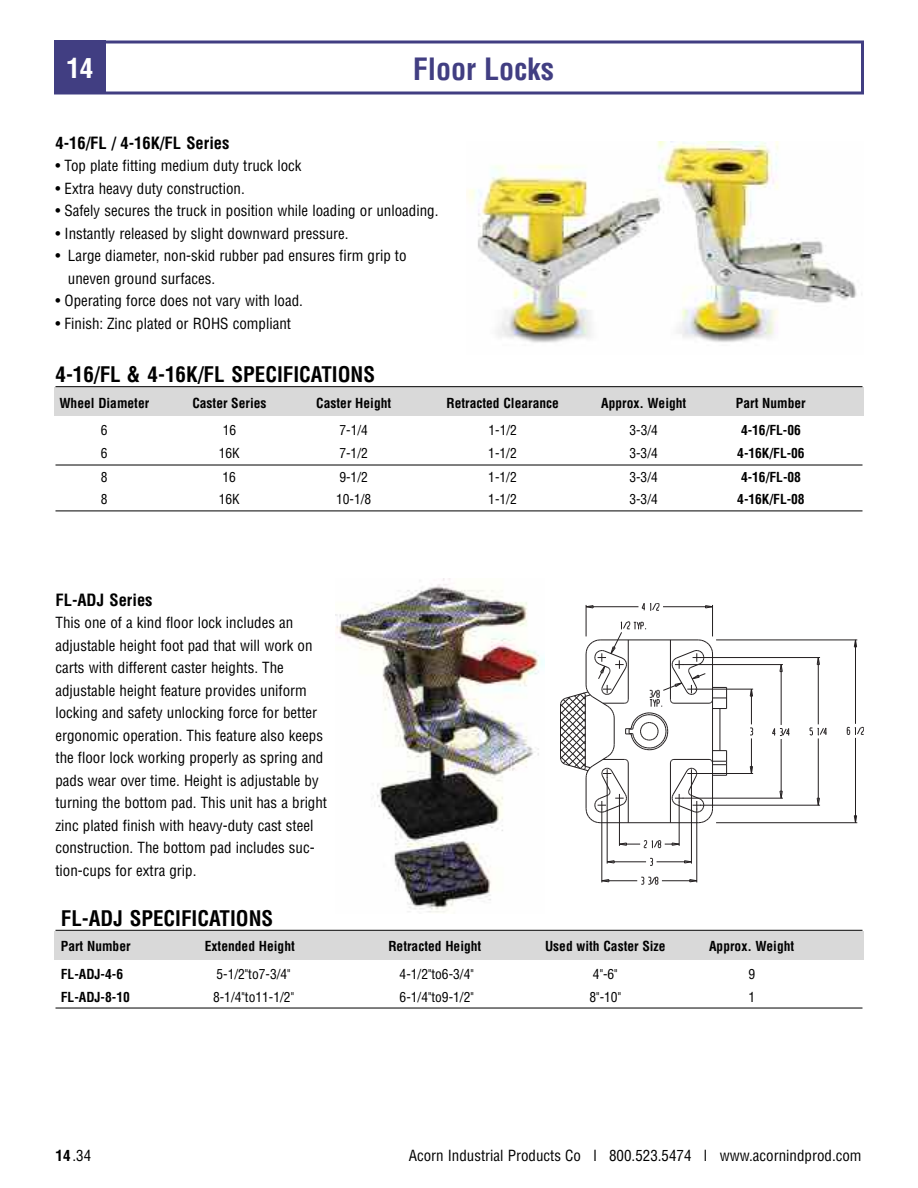
<style>
.page{position:relative;width:918px;height:1188px;background:#fff}
.page>*{position:absolute;margin:0;border:0;box-sizing:border-box;transform-origin:0 0}
.t1{font:700 condensed 30px "Helvetica";color:#413e82}
.t2{font:700 condensed 27px "Helvetica";color:#fff}
.t3{font:700 condensed 21px "Helvetica";color:#000}
.t4{font:700 condensed 16.5px "Helvetica";color:#000}
.t5{font:condensed 15px/22.5px "Helvetica";color:#000}
.t6{font:700 condensed 13.5px "Helvetica";color:#000}
.t7{font:condensed 13.5px "Helvetica";color:#000}
.s1{font-weight:700}
</style>
<div class="page">
<div style="left:54px;top:40px;width:810px;height:54px;border:3px solid #413e82"></div>
<div style="left:54px;top:40px;width:52px;height:54px;background:#413e82"></div>
<img style="left:335px;top:578px;width:210px;height:335px">
<svg style="left:641px;top:603px;width:19px;height:8px"></svg>
<hr style="left:586px;top:605px;width:1px;height:31px;background:#231f20">
<hr style="left:712px;top:605px;width:1px;height:31px;background:#231f20">
<hr style="left:586px;top:606px;width:52px;height:1px;background:#231f20">
<svg style="left:586px;top:605px;width:8px;height:3px"></svg>
<hr style="left:663px;top:606px;width:50px;height:1px;background:#231f20">
<svg style="left:705px;top:605px;width:7px;height:3px"></svg>
<svg style="left:650px;top:858px;width:3px;height:8px"></svg>
<hr style="left:607px;top:777px;width:1px;height:87px;background:#231f20">
<hr style="left:691px;top:777px;width:1px;height:87px;background:#231f20">
<hr style="left:607px;top:862px;width:39px;height:1px;background:#231f20">
<svg style="left:607px;top:860px;width:8px;height:4px"></svg>
<hr style="left:657px;top:862px;width:34px;height:1px;background:#231f20">
<svg style="left:684px;top:860px;width:8px;height:4px"></svg>
<hr style="left:619px;top:802px;width:1px;height:44px;background:#231f20">
<hr style="left:679px;top:802px;width:1px;height:44px;background:#231f20">
<svg style="left:619px;top:840px;width:61px;height:8px"></svg>
<svg style="left:641px;top:877px;width:18px;height:8px"></svg>
<hr style="left:602px;top:809px;width:1px;height:73px;background:#231f20">
<hr style="left:697px;top:809px;width:1px;height:73px;background:#231f20">
<hr style="left:602px;top:880px;width:35px;height:1px;background:#231f20">
<svg style="left:601px;top:879px;width:9px;height:3px"></svg>
<hr style="left:662px;top:880px;width:35px;height:1px;background:#231f20">
<svg style="left:689px;top:879px;width:8px;height:3px"></svg>
<svg style="left:750px;top:727px;width:3px;height:9px"></svg>
<hr style="left:695px;top:689px;width:58px;height:1px;background:#231f20">
<hr style="left:695px;top:773px;width:58px;height:1px;background:#231f20">
<hr style="left:751px;top:689px;width:1px;height:35px;background:#231f20">
<svg style="left:750px;top:689px;width:3px;height:8px"></svg>
<hr style="left:751px;top:738px;width:1px;height:36px;background:#231f20">
<svg style="left:750px;top:766px;width:3px;height:7px"></svg>
<svg style="left:772px;top:728px;width:17px;height:8px"></svg>
<hr style="left:683px;top:664px;width:100px;height:1px;background:#231f20">
<hr style="left:683px;top:798px;width:100px;height:1px;background:#231f20">
<hr style="left:781px;top:665px;width:1px;height:60px;background:#231f20">
<svg style="left:779px;top:664px;width:4px;height:8px"></svg>
<hr style="left:781px;top:739px;width:1px;height:59px;background:#231f20">
<svg style="left:779px;top:791px;width:4px;height:8px"></svg>
<svg style="left:809px;top:727px;width:18px;height:9px"></svg>
<hr style="left:700px;top:657px;width:120px;height:1px;background:#231f20">
<hr style="left:700px;top:805px;width:120px;height:1px;background:#231f20">
<hr style="left:818px;top:658px;width:1px;height:66px;background:#231f20">
<svg style="left:817px;top:658px;width:3px;height:7px"></svg>
<hr style="left:818px;top:738px;width:1px;height:67px;background:#231f20">
<svg style="left:817px;top:798px;width:3px;height:8px"></svg>
<svg style="left:847px;top:727px;width:17px;height:8px"></svg>
<hr style="left:716px;top:640px;width:141px;height:1px;background:#231f20">
<hr style="left:716px;top:822px;width:141px;height:1px;background:#231f20">
<hr style="left:855px;top:640px;width:1px;height:84px;background:#231f20">
<svg style="left:854px;top:639px;width:3px;height:9px"></svg>
<hr style="left:855px;top:738px;width:1px;height:85px;background:#231f20">
<svg style="left:854px;top:815px;width:3px;height:8px"></svg>
<svg style="left:560px;top:621px;width:167px;height:202px"></svg>
<hr style="left:712px;top:654px;width:1px;height:155px;background:#231f20">
<hr style="left:600px;top:640px;width:98px;height:1px;background:#231f20">
<hr style="left:600px;top:822px;width:98px;height:1px;background:#231f20">
<hr style="left:586px;top:654px;width:1px;height:31px;background:#231f20">
<img style="left:467px;top:141px;width:395px;height:202px">
<div style="left:54px;top:387px;width:810px;height:29px;background:#d9d9d9"></div>
<hr style="left:56px;top:386px;width:807px;height:1px;background:#000">
<hr style="left:56px;top:465px;width:807px;height:1px;background:#000">
<hr style="left:56px;top:511px;width:807px;height:1px;background:#000">
<div style="left:54px;top:931px;width:810px;height:28px;background:#d9d9d9"></div>
<hr style="left:56px;top:930px;width:807px;height:1px;background:#000">
<hr style="left:56px;top:1008px;width:807px;height:1px;background:#000">
<h2 class="t2" style="left:67px;top:53px;width:28px">14</h2>
<h1 class="t1" style="left:413px;top:52px;width:143px">Floor Locks</h1>
<p class="t4" style="left:56px;top:134px;width:176px">4-16/FL / 4-16K/FL Series</p>
<p class="t5" style="left:56px;top:155px;width:247px">• Top plate fitting medium duty truck lock</p>
<p class="t5" style="left:55px;top:177px;width:191px">• Extra heavy duty construction.</p>
<p class="t5" style="left:55px;top:200px;width:385px">• Safely secures the truck in position while loading or unloading.</p>
<p class="t5" style="left:55px;top:222px;width:295px">• Instantly released by slight downward pressure.</p>
<p class="t5" style="left:68px;top:245px;width:340px;text-indent:-12px">• Large diameter, non-skid rubber pad ensures firm grip to uneven ground surfaces.</p>
<p class="t5" style="left:55px;top:290px;width:249px">• Operating force does not vary with load.</p>
<p class="t5" style="left:55px;top:312px;width:237px">• Finish: Zinc plated or ROHS compliant</p>
<h3 class="t3" style="left:56px;top:363px;width:321px">4-16/FL &amp; 4-16K/FL SPECIFICATIONS</h3>
<p class="t6" style="left:59px;top:395px;width:91px">Wheel Diameter</p>
<p class="t6" style="left:192px;top:395px;width:76px">Caster Series</p>
<p class="t6" style="left:316px;top:395px;width:76px">Caster Height</p>
<p class="t6" style="left:446px;top:395px;width:114px">Retracted Clearance</p>
<p class="t6" style="left:601px;top:395px;width:87px">Approx. Weight</p>
<p class="t6" style="left:736px;top:395px;width:71px">Part Number</p>
<p class="t7" style="left:101px;top:423px;width:8px">6</p>
<p class="t7" style="left:223px;top:423px;width:15px">16</p>
<p class="t7" style="left:340px;top:423px;width:30px">7-1/4</p>
<p class="t7" style="left:488px;top:423px;width:30px">1-1/2</p>
<p class="t7" style="left:630px;top:423px;width:30px">3-3/4</p>
<p class="t6" style="left:741px;top:423px;width:61px">4-16/FL-06</p>
<p class="t7" style="left:101px;top:445px;width:8px">6</p>
<p class="t7" style="left:219px;top:445px;width:23px">16K</p>
<p class="t7" style="left:339px;top:445px;width:30px">7-1/2</p>
<p class="t7" style="left:488px;top:445px;width:30px">1-1/2</p>
<p class="t7" style="left:629px;top:445px;width:30px">3-3/4</p>
<p class="t6" style="left:737px;top:445px;width:69px">4-16K/FL-06</p>
<p class="t7" style="left:101px;top:469px;width:8px">8</p>
<p class="t7" style="left:223px;top:469px;width:15px">16</p>
<p class="t7" style="left:339px;top:469px;width:30px">9-1/2</p>
<p class="t7" style="left:488px;top:469px;width:30px">1-1/2</p>
<p class="t7" style="left:629px;top:469px;width:30px">3-3/4</p>
<p class="t6" style="left:741px;top:469px;width:61px">4-16/FL-08</p>
<p class="t7" style="left:101px;top:492px;width:8px">8</p>
<p class="t7" style="left:219px;top:492px;width:23px">16K</p>
<p class="t7" style="left:336px;top:492px;width:37px">10-1/8</p>
<p class="t7" style="left:488px;top:492px;width:30px">1-1/2</p>
<p class="t7" style="left:629px;top:492px;width:30px">3-3/4</p>
<p class="t6" style="left:737px;top:492px;width:69px">4-16K/FL-08</p>
<p class="t4" style="left:56px;top:591px;width:99px">FL-ADJ Series</p>
<p class="t5" style="left:55px;top:612px;width:273px">This one of a kind floor lock includes an adjustable height foot pad that will work on carts with different caster heights. The adjustable height feature provides uniform locking and safety unlocking force for better ergonomic operation. This feature also keeps the floor lock working properly as spring and pads wear over time. Height is adjustable by turning the bottom pad. This unit has a bright zinc plated finish with heavy-duty cast steel construction. The bottom pad includes suc&shy;tion-cups for extra grip.</p>
<h3 class="t3" style="left:61px;top:906px;width:214px">FL-ADJ SPECIFICATIONS</h3>
<p class="t6" style="left:61px;top:939px;width:71px">Part Number</p>
<p class="t6" style="left:205px;top:939px;width:91px">Extended Height</p>
<p class="t6" style="left:388px;top:939px;width:94px">Retracted Height</p>
<p class="t6" style="left:545px;top:939px;width:122px">Used with Caster Size</p>
<p class="t6" style="left:709px;top:939px;width:87px">Approx. Weight</p>
<p class="t6" style="left:61px;top:966px;width:64px">FL-ADJ-4-6</p>
<p class="t7" style="left:216px;top:966px;width:76px">5-1/2"to7-3/4"</p>
<p class="t7" style="left:400px;top:966px;width:76px">4-1/2"to6-3/4"</p>
<p class="t7" style="left:593px;top:966px;width:26px">4"-6"</p>
<p class="t7" style="left:749px;top:966px;width:8px">9</p>
<p class="t6" style="left:61px;top:989px;width:70px">FL-ADJ-8-10</p>
<p class="t7" style="left:213px;top:989px;width:82px">8-1/4"to11-1/2"</p>
<p class="t7" style="left:400px;top:989px;width:76px">6-1/4"to9-1/2"</p>
<p class="t7" style="left:590px;top:989px;width:33px">8"-10"</p>
<p class="t7" style="left:748px;top:989px;width:8px">1</p>
<p class="t5" style="left:56px;top:1145px;width:37px"><span class="s1">14</span> .34</p>
<p class="t5" style="left:409px;top:1145px;width:454px">Acorn Industrial Products Co l 800.523.5474 l www.acornindprod.com</p>
</div>
